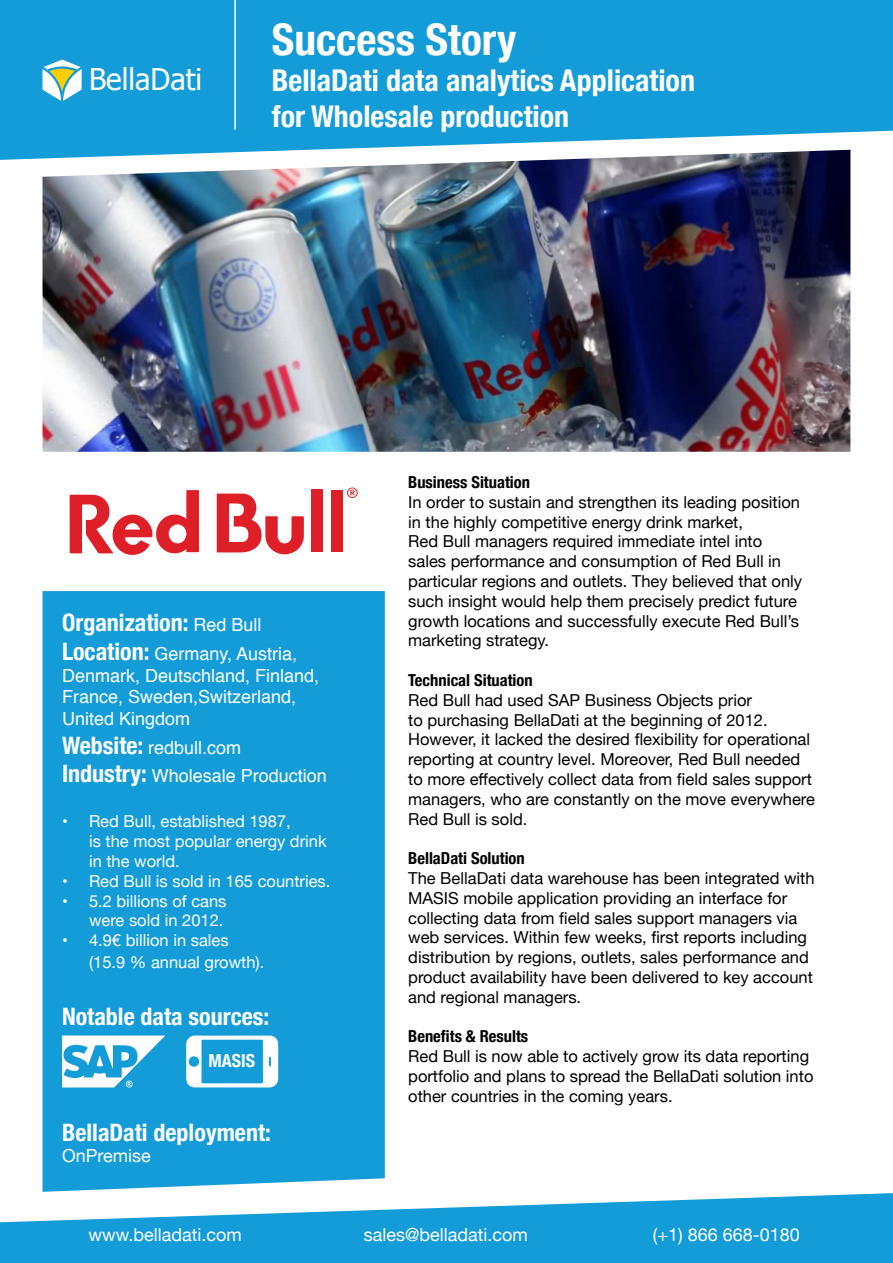
<style>
.page{position:relative;width:893px;height:1263px;background:#fff}
.page>*{position:absolute;margin:0;border:0;box-sizing:border-box;transform-origin:0 0}
.t1{font:700 condensed 43.5px "Helvetica Neue";color:#fff}
.t2{font:700 condensed 30px/36px "Helvetica Neue";color:#fff}
.t3{font:29.85px "Tahoma";color:#fff}
.t4{font:700 condensed 24px "Helvetica Neue";color:#fff}
.t5{font:18px/21.6px "Helvetica";color:#fff}
.t6{font:18px "Helvetica Neue";color:#fff}
.t7{font:700 condensed 18px "Helvetica Neue";color:#fff}
.t8{font:16.5px/19.8px "Helvetica Neue";color:#000}
.t9{font:16.5px/19.8px "Helvetica Neue";color:#fff}
.t10{font:700 condensed 16.5px "Helvetica Neue";color:#000}
.s1{font-family:"Helvetica";font-weight:400;font-stretch:normal;font-size:18px}
.s2{font-family:"Helvetica Neue";font-weight:700;font-stretch:condensed;font-size:24px}
</style>
<div class="page">
<div style="left:43px;top:591px;width:342px;height:601px;background:#139cd8"></div>
<img style="left:43px;top:160px;width:807px;height:292px">
<svg style="left:0;top:0;width:893px;height:160px;background:#27a3d9"></svg>
<svg style="left:43px;top:60px;width:39px;height:41px"></svg>
<hr style="left:234px;top:0;width:2px;height:130px;background:#fff">
<svg style="left:0;top:1193px;width:893px;height:70px;fill:#139cd8"></svg>
<svg style="left:70px;top:490px;width:129px;height:65px"></svg>
<svg style="left:217px;top:494px;width:87px;height:61px"></svg>
<div style="left:311px;top:490px;width:11px;height:62px;background:#de1f28"></div>
<div style="left:331px;top:490px;width:11px;height:62px;background:#de1f28"></div>
<svg style="left:347px;top:487px;width:11px;height:11px"></svg>
<svg style="left:62px;top:1035px;width:103px;height:52px"></svg>
<svg style="left:186px;top:1035px;width:92px;height:52px"></svg>
<h3 class="t3" style="left:89px;top:59px;width:115px">BellaDati</h3>
<h1 class="t1" style="left:272px;top:3px;width:246px">Success Story</h1>
<h2 class="t2" style="left:272px;top:60px;width:425px">BellaDati data analytics Application for Wholesale production</h2>
<h3 class="t4" style="left:62px;top:603px;width:201px">Organization: <span class="s1">Red Bull</span></h3>
<p class="t5" style="left:62px;top:643px;width:259px"><span class="s2">Location:</span> Germany, Austria,<br>Denmark, Deutschland, Finland,<br>France, Sweden,Switzerland,<br>United Kingdom</p>
<p class="t5" style="left:62px;top:733px;width:266px;line-height:28.8px"><span class="s2">Website:</span> redbull.com<br><span class="s2">Industry:</span> Wholesale Production</p>
<p class="t9" style="left:89px;top:812px;width:239px;text-indent:-27px">• Red Bull, established 1987,<br>is the most popular energy drink in the world.</p>
<p class="t9" style="left:62px;top:872px;width:270px">• Red Bull is sold in 165 countries.</p>
<p class="t9" style="left:62px;top:892px;width:166px;text-align:right">• 5.2 billions of cans were sold in 2012.</p>
<p class="t9" style="left:89px;top:930px;width:177px;line-height:21.6px;text-indent:-27px">• 4.9€ billion in sales (15.9 % annual growth).</p>
<h3 class="t4" style="left:62px;top:997px;width:209px">Notable data sources:</h3>
<p class="t7" style="left:208px;top:1045px;width:48px">MASIS</p>
<h3 class="t4" style="left:62px;top:1112px;width:210px">BellaDati deployment:</h3>
<p class="t6" style="left:62px;top:1143px;width:90px">OnPremise</p>
<p class="t10" style="left:408px;top:468px;width:123px">Business Situation</p>
<p class="t8" style="left:408px;top:493px;width:395px">In order to sustain and strengthen its leading position in the highly competitive energy drink market,<br>Red Bull managers required immediate intel into sales performance and consumption of Red Bull in particular regions and outlets. They believed that only such insight would help them precisely predict future growth locations and successfully execute Red Bull’s marketing strategy.</p>
<p class="t10" style="left:408px;top:666px;width:126px">Technical Situation</p>
<p class="t8" style="left:408px;top:691px;width:408px">Red Bull had used SAP Business Objects prior<br>to purchasing BellaDati at the beginning of 2012.<br>However, it lacked the desired flexibility for operational reporting at country level. Moreover, Red Bull needed to more effectively collect data from field sales support managers, who are constantly on the move everywhere Red Bull is sold.</p>
<p class="t10" style="left:408px;top:844px;width:118px">BellaDati Solution</p>
<p class="t8" style="left:408px;top:869px;width:408px">The BellaDati data warehouse has been integrated with MASIS mobile application providing an interface for collecting data from field sales support managers via web services. Within few weeks, first reports including distribution by regions, outlets, sales performance and product availability have been delivered to key account and regional managers.</p>
<p class="t10" style="left:408px;top:1023px;width:122px">Benefits &amp; Results</p>
<p class="t8" style="left:408px;top:1047px;width:407px">Red Bull is now able to actively grow its data reporting portfolio and plans to spread the BellaDati solution into other countries in the coming years.</p>
<p class="t6" style="left:89px;top:1222px;width:155px">www.belladati.com</p>
<p class="t6" style="left:364px;top:1222px;width:166px">sales@belladati.com</p>
<p class="t6" style="left:653px;top:1222px;width:149px">(+1) 866 668-0180</p>
</div>
